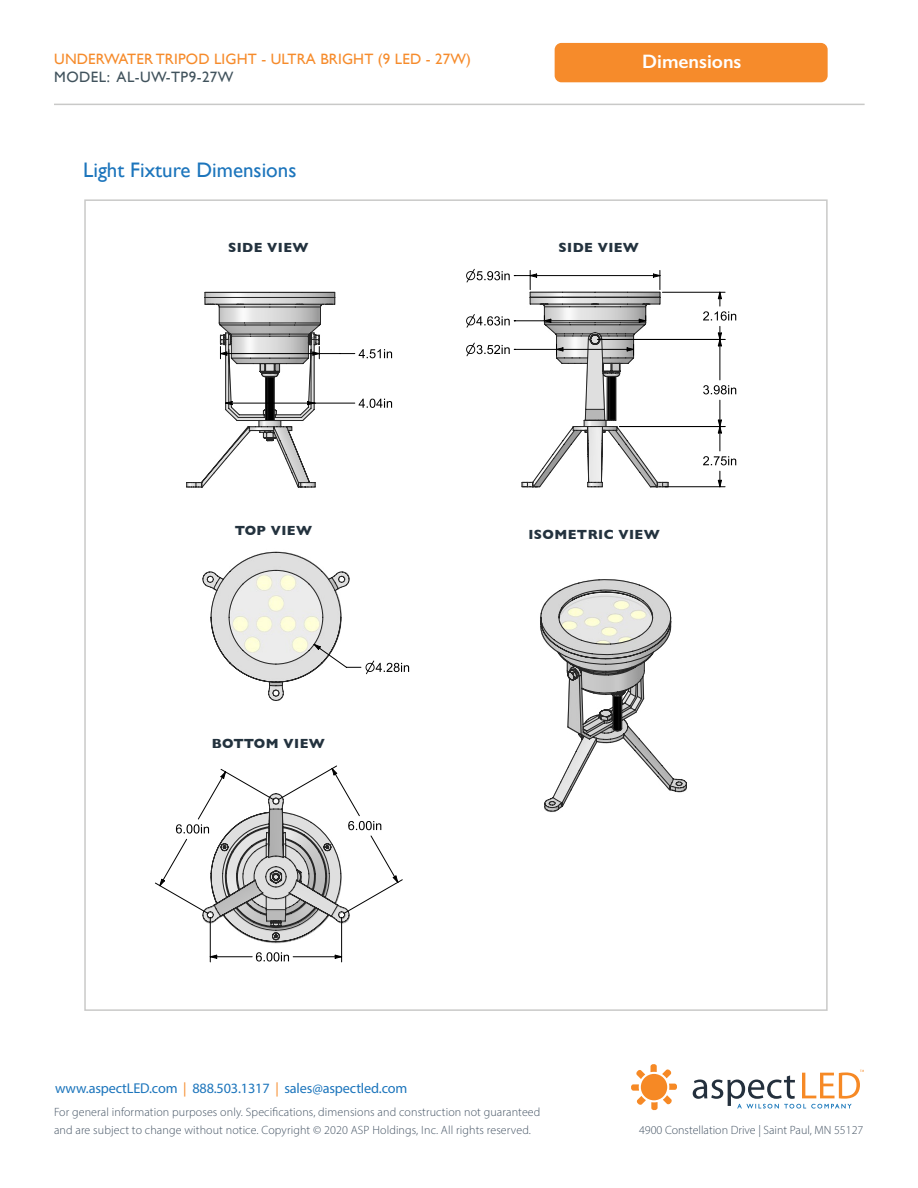
<style>
.page{position:relative;width:918px;height:1188px;background:#fff}
.page>*{position:absolute;margin:0;border:0;box-sizing:border-box;transform-origin:0 0}
.t1{font:21px "Gill Sans";color:#1c75bc}
.t2{font:600 19.5px "Gill Sans";color:#fff}
.t3{font:15px "Gill Sans";letter-spacing:.01em;color:#f68b2b}
.t4{font:15px "Gill Sans";letter-spacing:.03em;color:#40525c}
.t5{font:14.25px "Myriad Pro";letter-spacing:-.01em;color:#1c75bc}
.t6{font:700 13.5px "Gill Sans";letter-spacing:.03em;color:#23323e}
.t7{font:300 12px/18px "Myriad Pro";letter-spacing:.01em;color:#455464}
.s1{color:#f68b2b}
</style>
<div class="page">
<svg style="left:631px;top:1064px;width:46px;height:47px"></svg>
<svg style="left:693px;top:1070px;width:171px;height:39px"></svg>
<div style="left:555px;top:43px;width:273px;height:39px;background:#f68b2b;border-radius:7px"></div>
<hr style="left:54px;top:104px;width:811px;height:1px;background:#c9c9c8">
<svg style="left:155px;top:765px;width:248px;height:198px"></svg>
<svg style="left:186px;top:291px;width:206px;height:197px"></svg>
<svg style="left:540px;top:579px;width:147px;height:233px"></svg>
<svg style="left:466px;top:268px;width:271px;height:220px"></svg>
<svg style="left:202px;top:551px;width:208px;height:150px"></svg>
<p class="t3" style="left:54px;top:50px;width:418px">UNDERWATER TRIPOD LIGHT - ULTRA BRIGHT (9 LED - 27W)</p>
<p class="t4" style="left:54px;top:68px;width:181px">MODEL: AL-UW-TP9-27W</p>
<h1 class="t1" style="left:83px;top:158px;width:215px">Light Fixture Dimensions</h1>
<p class="t6" style="left:228px;top:237px;width:82px">SIDE VIEW</p>
<h2 class="t2" style="left:642px;top:50px;width:101px">Dimensions</h2>
<p class="t6" style="left:559px;top:237px;width:82px">SIDE VIEW</p>
<p class="t6" style="left:235px;top:520px;width:79px">TOP VIEW</p>
<p class="t6" style="left:212px;top:733px;width:115px">BOTTOM VIEW</p>
<p class="t6" style="left:528px;top:524px;width:133px">ISOMETRIC VIEW</p>
<p class="t5" style="left:55px;top:1080px;width:354px">www.aspectLED.com <span class="s1">|</span> 888.503.1317 <span class="s1">|</span> sales@aspectled.com</p>
<p class="t7" style="left:54px;top:1103px;width:488px">For general information purposes only. Specifications, dimensions and construction not guaranteed and are subject to change without notice. Copyright © 2020 ASP Holdings, Inc. All rights reserved.</p>
<p class="t7" style="left:639px;top:1121px;width:226px">4900 Constellation Drive | Saint Paul, MN 55127</p>
</div>
